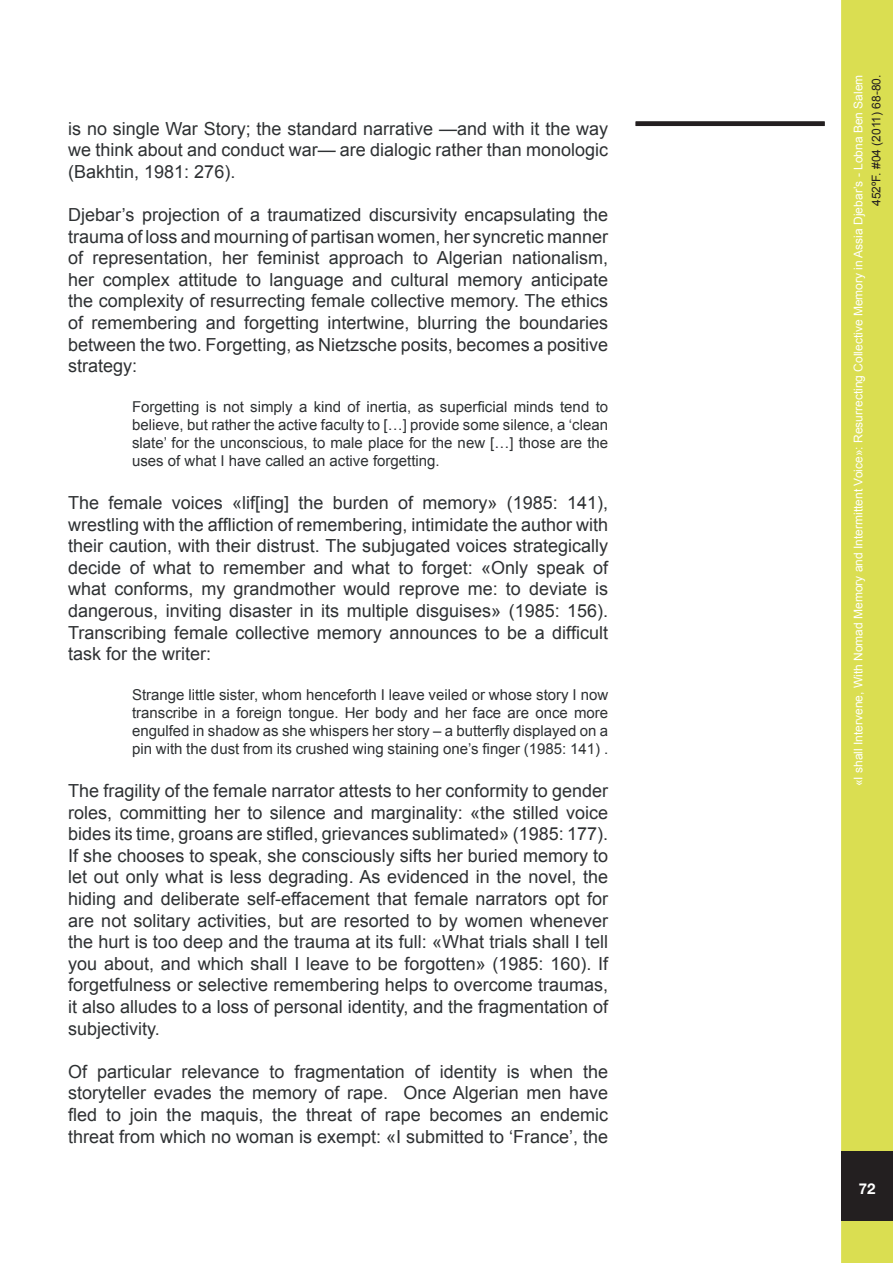
<style>
.page{position:relative;width:893px;height:1263px;background:#fff}
.page>*{position:absolute;margin:0;border:0;box-sizing:border-box;transform-origin:0 0}
.t1{font:18px/21.6px "Arial";color:#2e3133;text-align:justify}
.t2{font:15px/18px "Arial";color:#2e3133;text-align:justify}
.t3{font:700 15px "Helvetica Neue";color:#fff}
.t4{font:12px "Arial";color:#fff}
.t5{font:12px "Arial";color:#231f20}
</style>
<div class="page">
<div style="left:843px;top:2px;width:48px;height:1259px;background:#dade51"></div>
<div style="left:841px;top:0;width:52px;height:1263px;border:3px solid #dade51"></div>
<div style="left:841px;top:1151px;width:52px;height:70px;background:#231f20"></div>
<div style="left:636px;top:121px;width:189px;height:5px;background:#231f20"></div>
<p class="t1" style="left:68px;top:118px;width:541px">is no single War Story; the standard narrative —and with it the way we think about and conduct war— are dialogic rather than monologic (Bakhtin, 1981: 276).</p>
<p class="t1" style="left:68px;top:204px;width:541px">Djebar’s projection of a traumatized discursivity encapsulating the trauma of loss and mourning of partisan women, her syncretic manner of representation, her feminist approach to Algerian nationalism, her complex attitude to language and cultural memory anticipate the complexity of resurrecting female collective memory. The ethics of remembering and forgetting intertwine, blurring the boundaries between the two. Forgetting, as Nietzsche posits, becomes a positive strategy:</p>
<p class="t2" style="left:132px;top:398px;width:478px">Forgetting is not simply a kind of inertia, as superficial minds tend to believe, but rather the active faculty to […] provide some silence, a ‘clean slate’ for the unconscious, to male place for the new […] those are the uses of what I have called an active forgetting.</p>
<p class="t1" style="left:68px;top:492px;width:541px">The female voices «lif[ing] the burden of memory» (1985: 141), wrestling with the affliction of remembering, intimidate the author with their caution, with their distrust. The subjugated voices strategically decide of what to remember and what to forget: «Only speak of what conforms, my grandmother would reprove me: to deviate is dangerous, inviting disaster in its multiple disguises» (1985: 156).<br>Transcribing female collective memory announces to be a difficult task for the writer:</p>
<p class="t2" style="left:132px;top:686px;width:478px">Strange little sister, whom henceforth I leave veiled or whose story I now transcribe in a foreign tongue. Her body and her face are once more engulfed in shadow as she whispers her story – a butterfly displayed on a pin with the dust from its crushed wing staining one’s finger (1985: 141) .</p>
<p class="t1" style="left:68px;top:780px;width:541px">The fragility of the female narrator attests to her conformity to gender roles, committing her to silence and marginality: «the stilled voice bides its time, groans are stifled, grievances sublimated» (1985: 177).<br>If she chooses to speak, she consciously sifts her buried memory to let out only what is less degrading. As evidenced in the novel, the hiding and deliberate self-effacement that female narrators opt for are not solitary activities, but are resorted to by women whenever the hurt is too deep and the trauma at its full: «What trials shall I tell you about, and which shall I leave to be forgotten» (1985: 160). If forgetfulness or selective remembering helps to overcome traumas, it also alludes to a loss of personal identity, and the fragmentation of subjectivity.</p>
<p class="t1" style="left:68px;top:1061px;width:541px">Of particular relevance to fragmentation of identity is when the storyteller evades the memory of rape. Once Algerian men have fled to join the maquis, the threat of rape becomes an endemic threat from which no woman is exempt: «I submitted to ‘France’, the</p>
<p class="t4" style="left:850px;top:786px;width:713px;rotate:-90deg">«I shall Intervene, With Nomad Memory and Intermittent Voice»: Resurrecting Collective Memory in Assia Djebar’s - Lobna Ben Salem</p>
<p class="t5" style="left:868px;top:206px;width:133px;rotate:-90deg">452ºF. #04 (2011) 68-80.</p>
<p class="t3" style="left:859px;top:1179px;width:18px">72</p>
</div>
